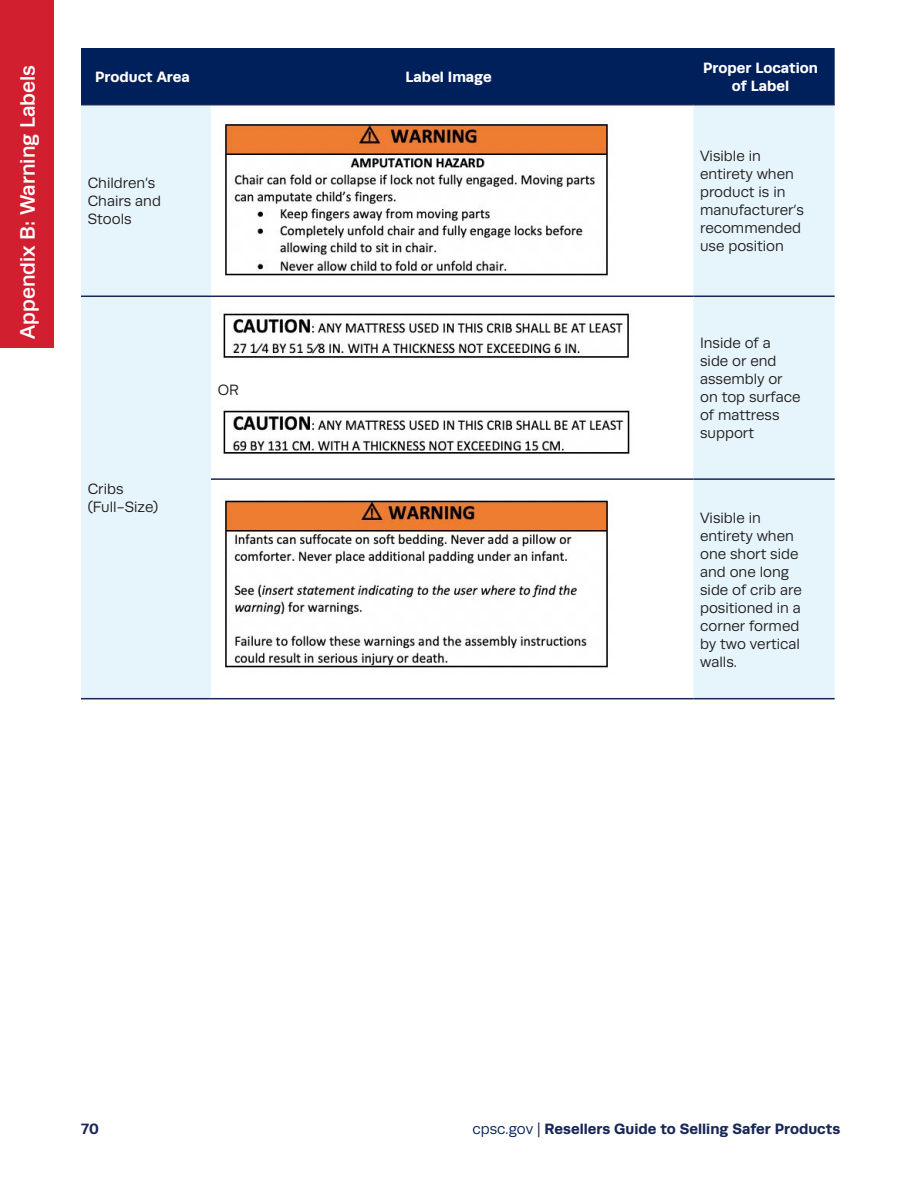
<style>
.page{position:relative;width:918px;height:1188px;background:#fff}
.page>*{position:absolute;margin:0;border:0;box-sizing:border-box;transform-origin:0 0}
.t1{font:500 21px "Runda";color:#fff}
.Table_Body_Text{font:15px/18px "Runda";color:#221e1f}
.t2{font:700 15px "Runda";color:#182757}
.Table_Header{font:700 15px/18px "Runda";color:#fff;text-align:center}
.s1{font-weight:400;color:#00205b}
.s2{font-weight:400}
</style>
<div class="page">
<div style="left:81px;top:48px;width:754px;height:56px;background:#00205b"></div>
<svg style="left:81px;top:105px;width:754px;height:593px;fill:#e6f5fb"></svg>
<hr style="left:81px;top:296px;width:130px;height:1px;background:#182757">
<hr style="left:211px;top:296px;width:482px;height:1px;background:#182757">
<hr style="left:693px;top:296px;width:142px;height:1px;background:#182757">
<hr style="left:211px;top:478px;width:482px;height:2px;background:#182757">
<hr style="left:693px;top:478px;width:142px;height:2px;background:#182757">
<hr style="left:81px;top:698px;width:130px;height:1px;background:#182757">
<hr style="left:211px;top:698px;width:482px;height:1px;background:#182757">
<hr style="left:693px;top:698px;width:142px;height:1px;background:#182757">
<hr style="left:81px;top:104px;width:130px;height:1px;background:#182757">
<hr style="left:211px;top:104px;width:482px;height:1px;background:#182757">
<hr style="left:693px;top:104px;width:142px;height:1px;background:#182757">
<img style="left:219px;top:118px;width:397px;height:165px">
<img style="left:219px;top:310px;width:416px;height:54px">
<img style="left:219px;top:407px;width:417px;height:52px">
<img style="left:219px;top:493px;width:394px;height:182px">
<div style="left:0;top:0;width:54px;height:348px;background:#d21f2f"></div>
<h1 class="t1" style="left:16px;top:339px;width:276px;rotate:-90deg">Appendix B: Warning Labels</h1>
<p class="Table_Header" style="left:95px;top:68px;width:96px">Product Area</p>
<p class="Table_Header" style="left:406px;top:68px;width:88px">Label Image</p>
<p class="Table_Header" style="left:703px;top:59px;width:116px">Proper Location of Label</p>
<p class="Table_Body_Text" style="left:88px;top:174px;width:75px">Children’s<br>Chairs and<br>Stools</p>
<p class="Table_Body_Text" style="left:88px;top:480px;width:72px">Cribs (Full-Size)</p>
<p class="Table_Body_Text" style="left:218px;top:381px;width:23px">OR</p>
<p class="Table_Body_Text" style="left:700px;top:147px;width:105px">Visible in entirety when product is in manufacturer’s recommended use position</p>
<p class="Table_Body_Text" style="left:700px;top:334px;width:102px">Inside of a side or end assembly or on top surface of mattress support</p>
<p class="Table_Body_Text" style="left:700px;top:509px;width:103px">Visible in entirety when one short side and one long side of crib are positioned in a corner formed by two vertical walls.</p>
<p class="t2" style="left:81px;top:1120px;width:19px">70</p>
<p class="t2" style="left:473px;top:1120px;width:369px"><span class="s1">cpsc.gov</span> <span class="s2">|</span> Resellers Guide to Selling Safer Products</p>
</div>
